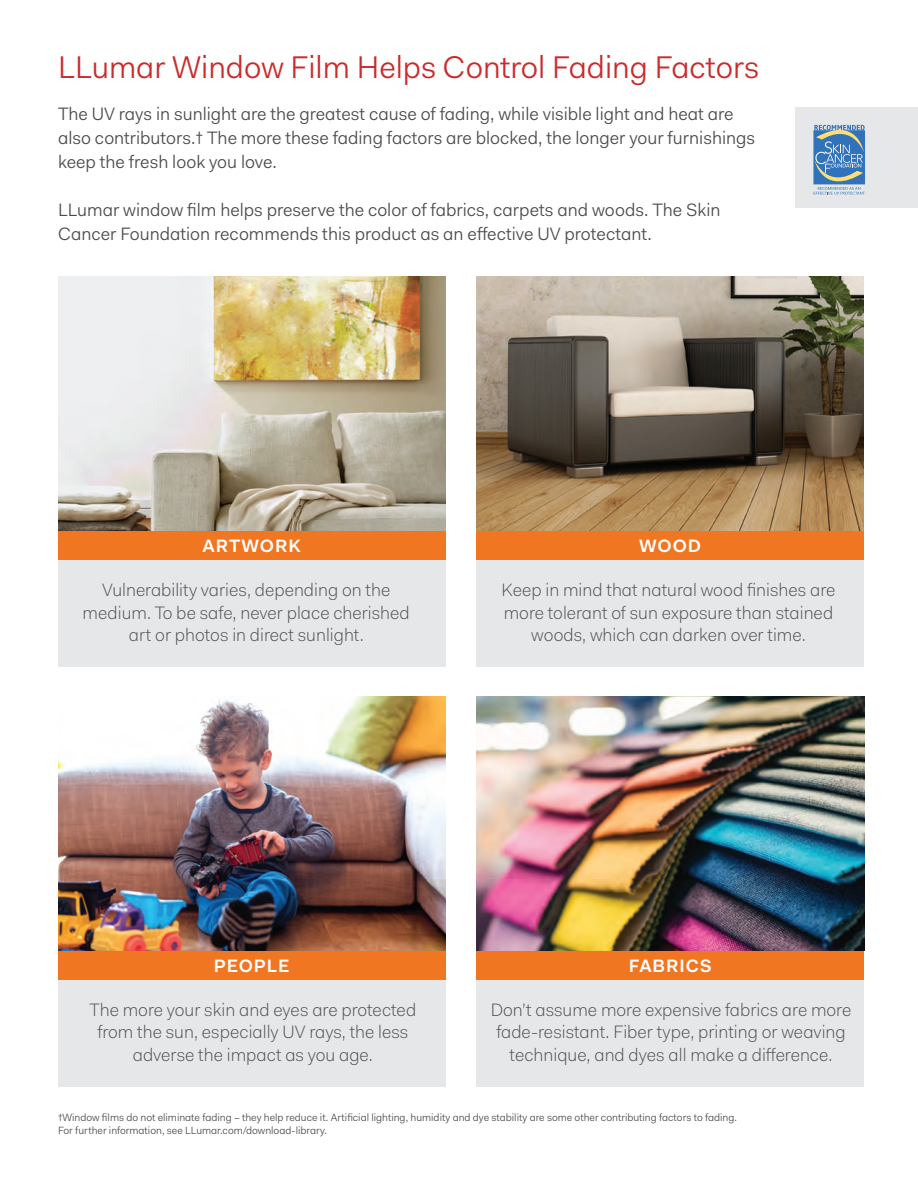
<style>
.page{position:relative;width:918px;height:1188px;background:#fff}
.page>*{position:absolute;margin:0;border:0;box-sizing:border-box;transform-origin:0 0}
.t1{font:31.5px "L Lumar Fakt Pro Blond";color:#ca2c2c}
.t2{font:300 18px/22.5px "L Lumar Fakt Pro";color:#4b4c4d;text-align:center}
.t3{font:18px/24px "L Lumar Fakt Pro Blond";color:#4b4c4d}
.t4{font:600 18px "L Lumar Fakt Pro";letter-spacing:.05em;color:#fff}
.t5{font:10.5px/12.6px "L Lumar Fakt Pro Blond";color:#4b4c4d}
</style>
<div class="page">
<div style="left:796px;top:107px;width:122px;height:100px;background:#e6e7e9"></div>
<svg style="left:813px;top:124px;width:52px;height:71px;background:#729bc0"></svg>
<div style="left:58px;top:530px;width:388px;height:30px;background:#f07622"></div>
<div style="left:477px;top:950px;width:387px;height:30px;background:#f07622"></div>
<div style="left:477px;top:531px;width:387px;height:29px;background:#f07622"></div>
<div style="left:58px;top:950px;width:388px;height:30px;background:#f07622"></div>
<img style="left:58px;top:277px;width:388px;height:254px">
<img style="left:58px;top:696px;width:388px;height:254px">
<img style="left:477px;top:277px;width:387px;height:254px">
<img style="left:477px;top:696px;width:387px;height:254px">
<div style="left:58px;top:560px;width:388px;height:106px;background:#e6e7e9"></div>
<div style="left:58px;top:980px;width:388px;height:106px;background:#e6e7e9"></div>
<div style="left:477px;top:560px;width:387px;height:106px;background:#e6e7e9"></div>
<div style="left:477px;top:980px;width:387px;height:106px;background:#e6e7e9"></div>
<p class="t1" style="left:58px;top:47px;width:703px">LLumar Window Film Helps Control Fading Factors</p>
<p class="t3" style="left:58px;top:102px;width:699px">The UV rays in sunlight are the greatest cause of fading, while visible light and heat are also contributors.† The more these fading factors are blocked, the longer your furnishings keep the fresh look you love.</p>
<p class="t3" style="left:58px;top:198px;width:664px">LLumar window film helps preserve the color of fabrics, carpets and woods. The Skin<br>Cancer Foundation recommends this product as an effective UV protectant.</p>
<p class="t4" style="left:203px;top:534px;width:100px">ARTWORK</p>
<p class="t4" style="left:639px;top:534px;width:63px">WOOD</p>
<p class="t2" style="left:83px;top:579px;width:329px">Vulnerability varies, depending on the medium. To be safe, never place cherished art or photos in direct sunlight.</p>
<p class="t2" style="left:502px;top:579px;width:335px">Keep in mind that natural wood finishes are more tolerant of sun exposure than stained woods, which can darken over time.</p>
<p class="t4" style="left:214px;top:954px;width:77px">PEOPLE</p>
<p class="t4" style="left:629px;top:954px;width:85px">FABRICS</p>
<p class="t2" style="left:90px;top:998px;width:328px">The more your skin and eyes are protected from the sun, especially UV rays, the less adverse the impact as you age.</p>
<p class="t2" style="left:491px;top:998px;width:362px">Don’t assume more expensive fabrics are more fade-resistant. Fiber type, printing or weaving technique, and dyes all make a difference.</p>
<p class="t5" style="left:58px;top:1111px;width:681px">†Window films do not eliminate fading – they help reduce it. Artificial lighting, humidity and dye stability are some other contributing factors to fading.<br>For further information, see LLumar.com/download-library.</p>
</div>
